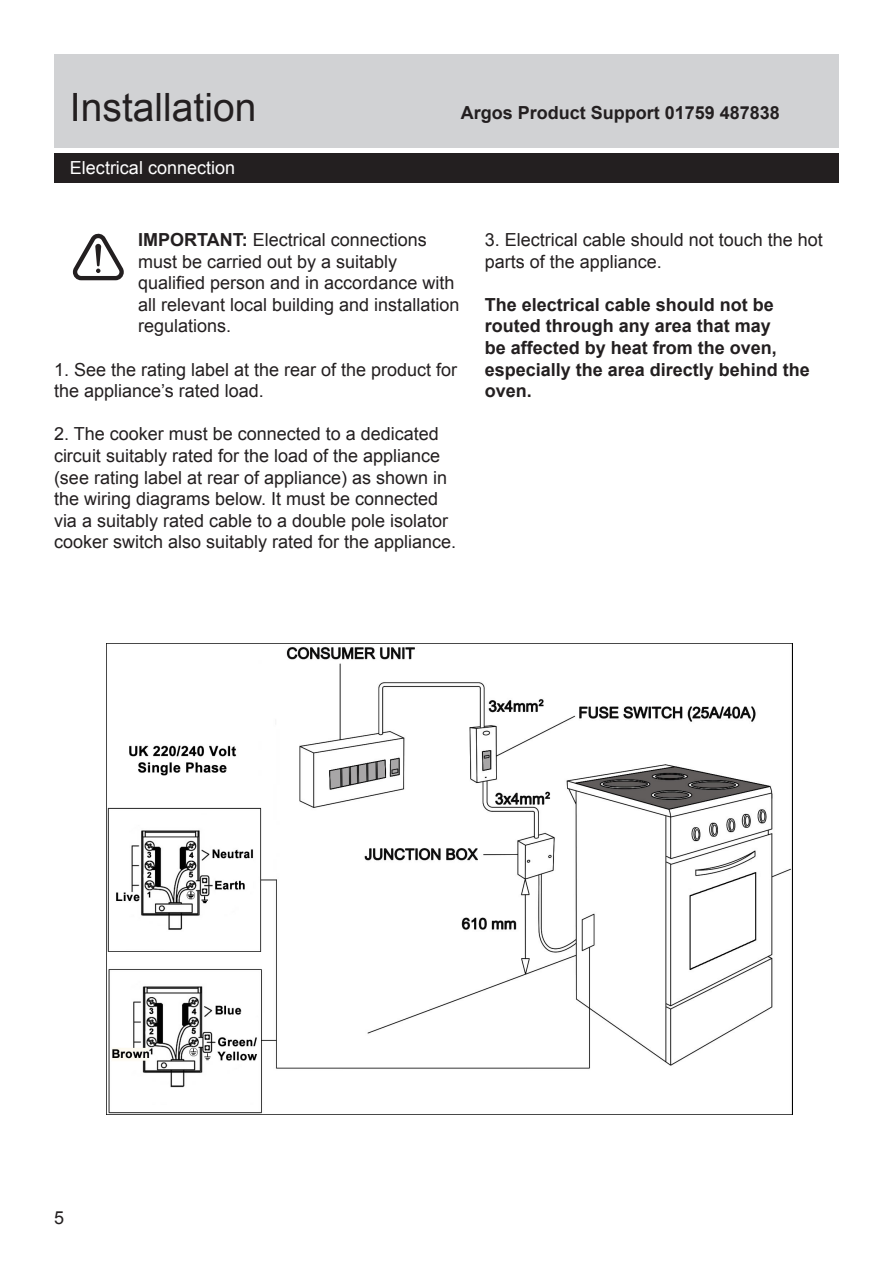
<style>
.page{position:relative;width:893px;height:1263px;background:#fff}
.page>*{position:absolute;margin:0;border:0;box-sizing:border-box;transform-origin:0 0}
.t1{font:39px "Arial";color:#231f20}
.t2{font:18px/21.6px "Arial";color:#231f20}
.t3{font:700 18px/21.6px "Arial";color:#231f20}
.t4{font:18px "Arial";color:#fff}
.s1{font-weight:700}
</style>
<div class="page">
<div style="left:54px;top:54px;width:785px;height:94px;background:#d1d2d4"></div>
<div style="left:54px;top:153px;width:785px;height:30px;background:#231f20"></div>
<svg style="left:72px;top:233px;width:52px;height:48px"></svg>
<img style="left:106px;top:644px;width:686px;height:471px">
<h1 class="t1" style="left:70px;top:82px;width:188px">Installation</h1>
<p class="t4" style="left:70px;top:156px;width:167px">Electrical connection</p>
<p class="t3" style="left:461px;top:103px;width:321px">Argos Product Support 01759 487838</p>
<p class="t2" style="left:138px;top:229px;width:323px"><span class="s1">IMPORTANT:</span> Electrical connections must be carried out by a suitably qualified person and in accordance with all relevant local building and installation regulations.</p>
<p class="t2" style="left:54px;top:359px;width:405px">1. See the rating label at the rear of the product for the appliance’s rated load.</p>
<p class="t2" style="left:54px;top:423px;width:404px">2. The cooker must be connected to a dedicated circuit suitably rated for the load of the appliance (see rating label at rear of appliance) as shown in the wiring diagrams below. It must be connected via a suitably rated cable to a double pole isolator cooker switch also suitably rated for the appliance.</p>
<p class="t2" style="left:485px;top:229px;width:340px">3. Electrical cable should not touch the hot parts of the appliance.</p>
<p class="t3" style="left:485px;top:294px;width:327px">The electrical cable should not be routed through any area that may<br>be affected by heat from the oven, especially the area directly behind the oven.</p>
<p class="t2" style="left:54px;top:1207px;width:12px">5</p>
</div>
